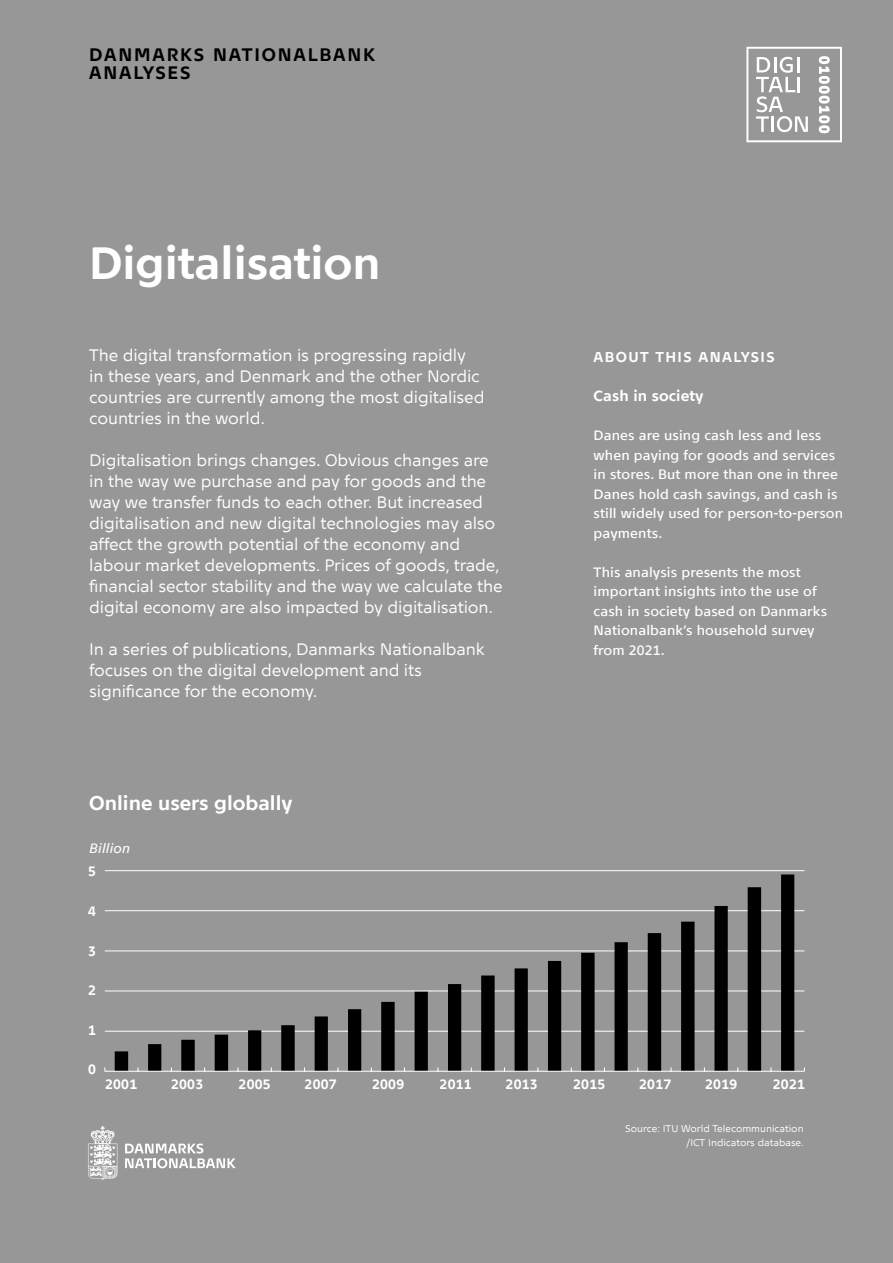
<style>
.page{position:relative;width:893px;height:1263px;background:#979797}
.page>*{position:absolute;margin:0;border:0;box-sizing:border-box;transform-origin:0 0}
.Heading_1{font:700 45px "Nationalbank";color:#fff}
.VO_Rubrik_02{font:700 19.8px "Nationalbank";color:#fff}
.Tabeloverskrift_højr{font:700 18px/18px "Nationalbank";letter-spacing:.1em;color:#000}
.Manchet{font:16.5px/21px "Nationalbank";letter-spacing:-.01em;color:#fff}
.Brød_9_13{font:700 15px "Nationalbank";letter-spacing:.01em;color:#fff}
.Brød_9_13-2{font:700 14.25px "Nationalbank";letter-spacing:.1em;color:#fff}
.Brød_9_13-3{font:500 13.5px/19.5px "Nationalbank";letter-spacing:.01em;color:#fff}
.Manchet-2{font:700 13.5px "Nationalbank";letter-spacing:.02em;color:#fff}
.Manchet-3{font:italic 500 13.5px "Nationalbank";letter-spacing:.02em;color:#fff}
.Note{font:9.75px/13.5px "Nationalbank";color:#fff;text-align:right}
</style>
<div class="page">
<svg style="left:125px;top:1143px;width:111px;height:25px"></svg>
<svg style="left:88px;top:1126px;width:29px;height:54px"></svg>
<svg style="left:746px;top:47px;width:96px;height:95px"></svg>
<hr style="left:105px;top:1031px;width:699px;height:1px;background:#fff">
<hr style="left:105px;top:990px;width:699px;height:1px;background:#fff">
<hr style="left:105px;top:950px;width:699px;height:1px;background:#fff">
<hr style="left:105px;top:910px;width:699px;height:1px;background:#fff">
<hr style="left:105px;top:870px;width:699px;height:1px;background:#fff">
<svg style="left:115px;top:874px;width:679px;height:197px"></svg>
<hr style="left:105px;top:1071px;width:699px;height:1px;background:#fff">
<p class="Tabeloverskrift_højr" style="left:89px;top:46px;width:287px">DANMARKS NATIONALBANK<br>ANALYSES</p>
<p class="Heading_1" style="left:89px;top:235px;width:293px">Digitalisation</p>
<p class="Manchet" style="left:89px;top:344px;width:397px">The digital transformation is progressing rapidly<br>in these years, and Denmark and the other Nordic countries are currently among the most digitalised countries in the world.</p>
<p class="Manchet" style="left:89px;top:449px;width:415px">Digitalisation brings changes. Obvious changes are in the way we purchase and pay for goods and the way we transfer funds to each other. But increased digitalisation and new digital technologies may also affect the growth potential of the economy and labour market developments. Prices of goods, trade, financial sector stability and the way we calculate the digital economy are also impacted by digitalisation.</p>
<p class="Manchet" style="left:89px;top:638px;width:397px">In a series of publications, Danmarks Nationalbank focuses on the digital development and its significance for the economy.</p>
<p class="VO_Rubrik_02" style="left:89px;top:791px;width:205px">Online users globally</p>
<p class="Manchet-3" style="left:90px;top:840px;width:42px">Billion</p>
<p class="Manchet-2" style="left:88px;top:863px;width:9px">5</p>
<p class="Manchet-2" style="left:88px;top:903px;width:9px">4</p>
<p class="Manchet-2" style="left:88px;top:942px;width:9px">3</p>
<p class="Manchet-2" style="left:88px;top:982px;width:9px">2</p>
<p class="Manchet-2" style="left:88px;top:1022px;width:9px">1</p>
<p class="Manchet-2" style="left:88px;top:1061px;width:9px">0</p>
<p class="Brød_9_13-2" style="left:594px;top:348px;width:183px">ABOUT THIS ANALYSIS</p>
<p class="Brød_9_13" style="left:594px;top:387px;width:111px">Cash in society</p>
<p class="Brød_9_13-3" style="left:594px;top:426px;width:251px">Danes are using cash less and less when paying for goods and services in stores. But more than one in three<br>Danes hold cash savings, and cash is still widely used for person-to-person payments.</p>
<p class="Brød_9_13-3" style="left:594px;top:562px;width:235px">This analysis presents the most important insights into the use of cash in society based on Danmarks<br>Nationalbank’s household survey from 2021.</p>
<p class="Manchet-2" style="left:105px;top:1076px;width:34px">2001</p>
<p class="Manchet-2" style="left:171px;top:1076px;width:34px">2003</p>
<p class="Manchet-2" style="left:239px;top:1076px;width:34px">2005</p>
<p class="Manchet-2" style="left:305px;top:1076px;width:34px">2007</p>
<p class="Manchet-2" style="left:372px;top:1076px;width:34px">2009</p>
<p class="Manchet-2" style="left:440px;top:1076px;width:34px">2011</p>
<p class="Manchet-2" style="left:506px;top:1076px;width:34px">2013</p>
<p class="Manchet-2" style="left:573px;top:1076px;width:34px">2015</p>
<p class="Manchet-2" style="left:639px;top:1076px;width:34px">2017</p>
<p class="Manchet-2" style="left:705px;top:1076px;width:34px">2019</p>
<p class="Manchet-2" style="left:773px;top:1076px;width:34px">2021</p>
<p class="Note" style="left:625px;top:1122px;width:180px">Source: ITU World Telecommunication /ICT Indicators database.</p>
</div>
